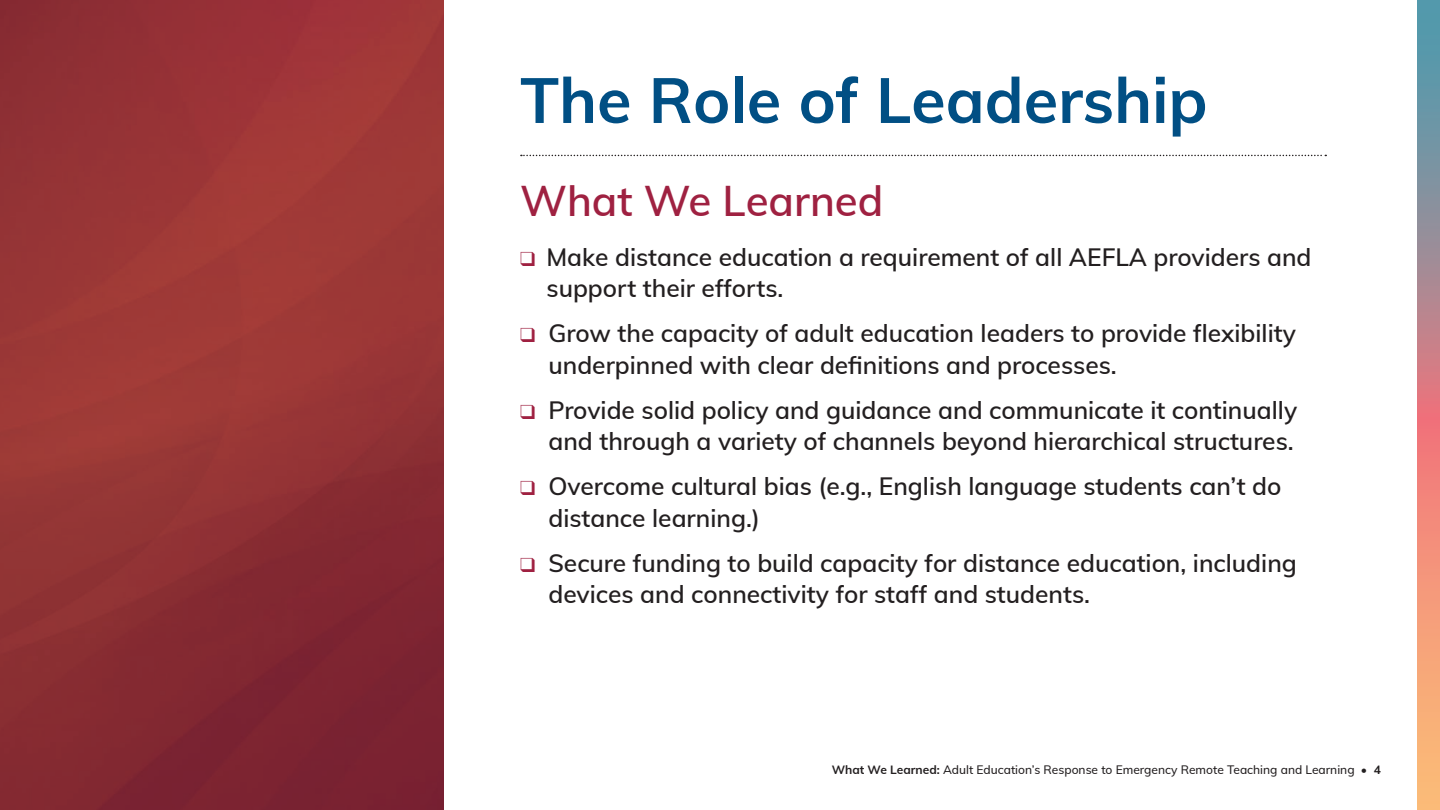
<style>
.page{position:relative;width:1440px;height:810px;background:#fff}
.page>*{position:absolute;margin:0;border:0;box-sizing:border-box;transform-origin:0 0}
.t1{font:700 63px "Mulish";color:#014f84}
.t2{font:600 42px "Mulish";color:#9f2141}
.t3{font:600 24.6px/31.8px "Mulish";color:#231f20}
.t4{font:500 12px "Mulish";color:#231f20}
.s1{color:#9f2141}
.s2{font-weight:700}
</style>
<div class="page">
<svg style="left:1417px;top:0;width:23px;height:810px;background:#c2938a"></svg>
<svg style="left:521px;top:155px;width:805px;height:1px"></svg>
<img style="left:0;top:0;width:443px;height:810px">
<p class="t1" style="left:520px;top:54px;width:689px">The Role of Leadership</p>
<p class="t2" style="left:520px;top:170px;width:365px">What We Learned</p>
<p class="t3" style="left:546px;top:240px;width:766px;text-indent:-26px"><span class="s1">❑</span> Make distance education a requirement of all AEFLA providers and support their efforts.</p>
<p class="t3" style="left:548px;top:316px;width:749px;text-indent:-28px"><span class="s1">❑</span> Grow the capacity of adult education leaders to provide flexibility underpinned with clear definitions and processes.</p>
<p class="t3" style="left:520px;top:393px;width:778px;text-align:right"><span class="s1">❑</span> Provide solid policy and guidance and communicate it continually and through a variety of channels beyond hierarchical structures.</p>
<p class="t3" style="left:548px;top:469px;width:734px;text-indent:-28px"><span class="s1">❑</span> Overcome cultural bias (e.g., English language students can’t do distance learning.)</p>
<p class="t3" style="left:548px;top:546px;width:750px;text-indent:-28px"><span class="s1">❑</span> Secure funding to build capacity for distance education, including devices and connectivity for staff and students.</p>
<p class="t4" style="left:831px;top:761px;width:551px"><span class="s2">What We Learned:</span> Adult Education’s Response to Emergency Remote Teaching and Learning • <span class="s2">4</span></p>
</div>
